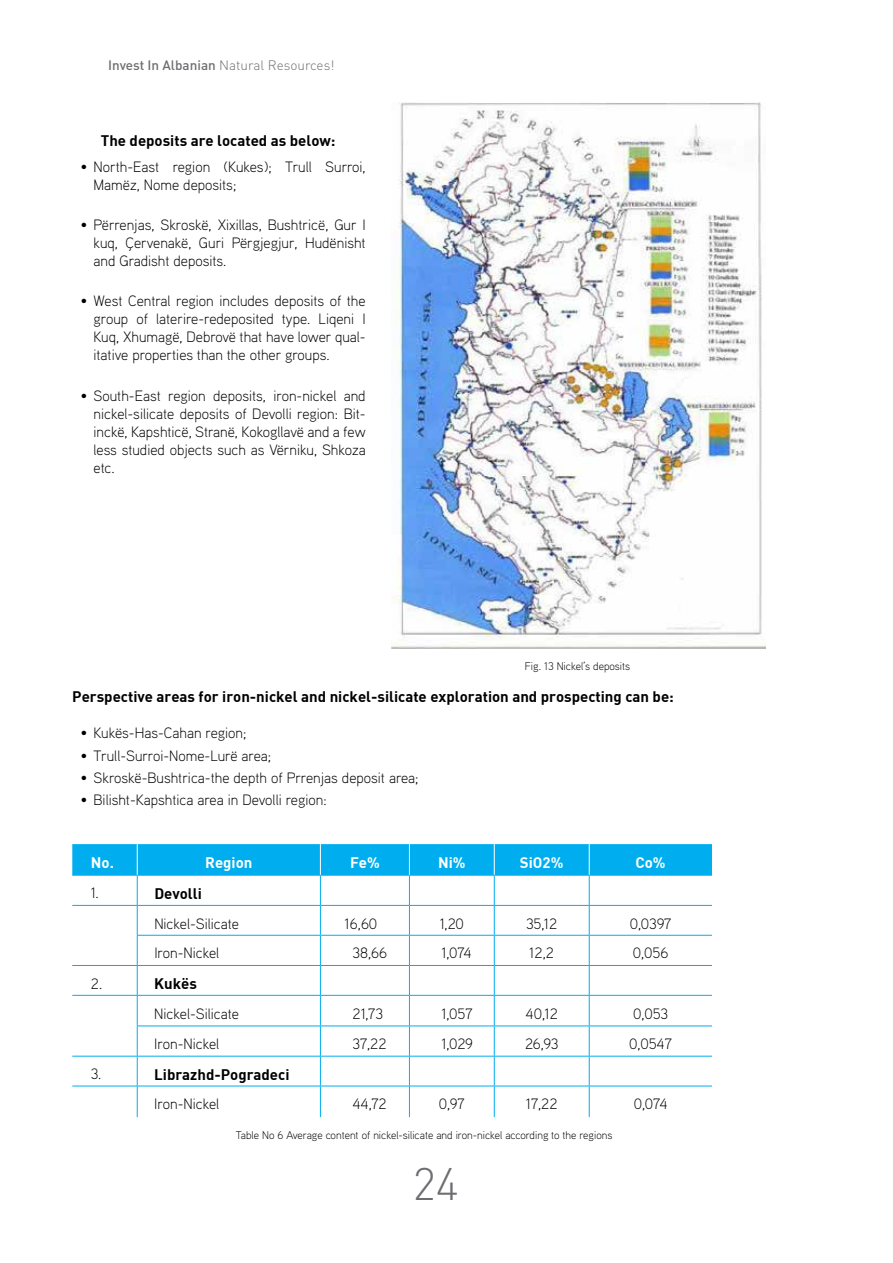
<style>
.page{position:relative;width:893px;height:1263px;background:#fff}
.page>*{position:absolute;margin:0;border:0;box-sizing:border-box;transform-origin:0 0}
.t1{font:300 45px "DIN Pro";color:#6d6e71}
.t2{font:300 15px/18px "Aaux Pro";color:#000;text-align:justify}
.t3{font:15px "DIN Bold";color:#000}
.t4{font:15px "DIN Bold";color:#fff}
.t5{font:300 13.5px "DIN Pro";color:#6d6e71}
.t6{font:300 11.1px "Aaux Pro";color:#000}
.s1{font-weight:500}
</style>
<div class="page">
<img style="left:391px;top:102px;width:374px;height:546px">
<div style="left:72px;top:844px;width:640px;height:31px;background:#00aeef"></div>
<hr style="left:72px;top:875px;width:65px;height:1px;background:#00aeef">
<hr style="left:137px;top:875px;width:183px;height:1px;background:#00aeef">
<hr style="left:137px;top:875px;width:1px;height:30px;background:#00aeef">
<hr style="left:320px;top:875px;width:89px;height:1px;background:#00aeef">
<hr style="left:320px;top:875px;width:1px;height:30px;background:#00aeef">
<hr style="left:409px;top:875px;width:85px;height:1px;background:#00aeef">
<hr style="left:409px;top:875px;width:1px;height:30px;background:#00aeef">
<hr style="left:494px;top:875px;width:95px;height:1px;background:#00aeef">
<hr style="left:494px;top:875px;width:1px;height:30px;background:#00aeef">
<hr style="left:589px;top:875px;width:123px;height:1px;background:#00aeef">
<hr style="left:589px;top:875px;width:1px;height:30px;background:#00aeef">
<hr style="left:72px;top:905px;width:65px;height:1px;background:#00aeef">
<hr style="left:137px;top:905px;width:183px;height:1px;background:#00aeef">
<hr style="left:320px;top:905px;width:89px;height:1px;background:#00aeef">
<hr style="left:409px;top:905px;width:85px;height:1px;background:#00aeef">
<hr style="left:494px;top:905px;width:95px;height:1px;background:#00aeef">
<hr style="left:589px;top:905px;width:123px;height:1px;background:#00aeef">
<hr style="left:137px;top:935px;width:183px;height:1px;background:#00aeef">
<hr style="left:320px;top:935px;width:89px;height:1px;background:#00aeef">
<hr style="left:409px;top:935px;width:85px;height:1px;background:#00aeef">
<hr style="left:494px;top:935px;width:95px;height:1px;background:#00aeef">
<hr style="left:589px;top:935px;width:123px;height:1px;background:#00aeef">
<hr style="left:72px;top:965px;width:65px;height:1px;background:#00aeef">
<hr style="left:137px;top:965px;width:183px;height:1px;background:#00aeef">
<hr style="left:320px;top:965px;width:89px;height:1px;background:#00aeef">
<hr style="left:409px;top:965px;width:85px;height:1px;background:#00aeef">
<hr style="left:494px;top:965px;width:95px;height:1px;background:#00aeef">
<hr style="left:589px;top:965px;width:123px;height:1px;background:#00aeef">
<hr style="left:72px;top:995px;width:65px;height:1px;background:#00aeef">
<hr style="left:137px;top:995px;width:183px;height:1px;background:#00aeef">
<svg style="left:137px;top:906px;width:1px;height:119px"></svg>
<hr style="left:320px;top:995px;width:89px;height:1px;background:#00aeef">
<svg style="left:320px;top:906px;width:1px;height:119px"></svg>
<hr style="left:409px;top:995px;width:85px;height:1px;background:#00aeef">
<svg style="left:409px;top:906px;width:1px;height:119px"></svg>
<hr style="left:494px;top:995px;width:95px;height:1px;background:#00aeef">
<svg style="left:494px;top:906px;width:1px;height:119px"></svg>
<hr style="left:589px;top:995px;width:123px;height:1px;background:#00aeef">
<svg style="left:589px;top:906px;width:1px;height:119px"></svg>
<hr style="left:137px;top:1025px;width:183px;height:1px;background:#00aeef">
<hr style="left:137px;top:1026px;width:1px;height:30px;background:#00aeef">
<hr style="left:320px;top:1025px;width:89px;height:1px;background:#00aeef">
<hr style="left:320px;top:1026px;width:1px;height:30px;background:#00aeef">
<hr style="left:409px;top:1025px;width:85px;height:1px;background:#00aeef">
<hr style="left:409px;top:1026px;width:1px;height:30px;background:#00aeef">
<hr style="left:494px;top:1025px;width:95px;height:1px;background:#00aeef">
<hr style="left:494px;top:1026px;width:1px;height:30px;background:#00aeef">
<hr style="left:589px;top:1025px;width:123px;height:1px;background:#00aeef">
<hr style="left:589px;top:1026px;width:1px;height:30px;background:#00aeef">
<hr style="left:72px;top:1056px;width:65px;height:1px;background:#00aeef">
<hr style="left:137px;top:1056px;width:183px;height:1px;background:#00aeef">
<hr style="left:137px;top:1056px;width:1px;height:30px;background:#00aeef">
<hr style="left:320px;top:1056px;width:89px;height:1px;background:#00aeef">
<hr style="left:320px;top:1056px;width:1px;height:30px;background:#00aeef">
<hr style="left:409px;top:1056px;width:85px;height:1px;background:#00aeef">
<hr style="left:409px;top:1056px;width:1px;height:30px;background:#00aeef">
<hr style="left:494px;top:1056px;width:95px;height:1px;background:#00aeef">
<hr style="left:494px;top:1056px;width:1px;height:30px;background:#00aeef">
<hr style="left:589px;top:1056px;width:123px;height:1px;background:#00aeef">
<hr style="left:589px;top:1056px;width:1px;height:30px;background:#00aeef">
<hr style="left:72px;top:1086px;width:65px;height:1px;background:#00aeef">
<hr style="left:137px;top:1086px;width:183px;height:1px;background:#00aeef">
<hr style="left:137px;top:1086px;width:1px;height:31px;background:#00aeef">
<hr style="left:320px;top:1086px;width:89px;height:1px;background:#00aeef">
<hr style="left:320px;top:1086px;width:1px;height:31px;background:#00aeef">
<hr style="left:409px;top:1086px;width:85px;height:1px;background:#00aeef">
<hr style="left:409px;top:1086px;width:1px;height:31px;background:#00aeef">
<hr style="left:494px;top:1086px;width:95px;height:1px;background:#00aeef">
<hr style="left:494px;top:1086px;width:1px;height:31px;background:#00aeef">
<hr style="left:589px;top:1086px;width:123px;height:1px;background:#00aeef">
<hr style="left:589px;top:1086px;width:1px;height:31px;background:#00aeef">
<hr style="left:137px;top:844px;width:1px;height:31px;background:#fff">
<hr style="left:320px;top:844px;width:1px;height:31px;background:#fff">
<hr style="left:409px;top:844px;width:1px;height:31px;background:#fff">
<hr style="left:494px;top:844px;width:1px;height:31px;background:#fff">
<hr style="left:589px;top:844px;width:1px;height:31px;background:#fff">
<p class="t5" style="left:108px;top:56px;width:228px"><span class="s1">Invest In Albanian</span> Natural Resources!</p>
<p class="t3" style="left:101px;top:131px;width:236px">The deposits are located as below:</p>
<p class="t2" style="left:94px;top:157px;width:274px;text-indent:-13px">• North-East region (Kukes); Trull Surroi,<br>Mamëz, Nome deposits;</p>
<p class="t2" style="left:94px;top:215px;width:274px;text-indent:-13px">• Përrenjas, Skroskë, Xixillas, Bushtricë, Gur I kuq, Çervenakë, Guri Përgjegjur, Hudënisht and Gradisht deposits.</p>
<p class="t2" style="left:94px;top:292px;width:274px;text-indent:-13px">• West Central region includes deposits of the group of laterire-redeposited type. Liqeni I Kuq, Xhumagë, Debrovë that have lower qual&shy;itative properties than the other groups.</p>
<p class="t2" style="left:94px;top:386px;width:274px;text-indent:-13px">• South-East region deposits, iron-nickel and nickel-silicate deposits of Devolli region: Bit&shy;inckë, Kapshticë, Stranë, Kokogllavë and a few less studied objects such as Vërniku, Shkoza etc.</p>
<p class="t6" style="left:525px;top:659px;width:107px">Fig. 13 Nickel’s deposits</p>
<p class="t3" style="left:72px;top:687px;width:603px">Perspective areas for iron-nickel and nickel-silicate exploration and prospecting can be:</p>
<p class="t2" style="left:81px;top:724px;width:167px">• Kukës-Has-Cahan region;</p>
<p class="t2" style="left:81px;top:746px;width:192px">• Trull-Surroi-Nome-Lurë area;</p>
<p class="t2" style="left:81px;top:768px;width:339px">• Skroskë-Bushtrica-the depth of Prrenjas deposit area;</p>
<p class="t2" style="left:81px;top:790px;width:247px">• Bilisht-Kapshtica area in Devolli region:</p>
<p class="t4" style="left:91px;top:853px;width:25px">No.</p>
<p class="t4" style="left:205px;top:853px;width:49px">Region</p>
<p class="t4" style="left:350px;top:853px;width:31px">Fe%</p>
<p class="t4" style="left:438px;top:853px;width:29px">Ni%</p>
<p class="t4" style="left:520px;top:853px;width:45px">SiO2%</p>
<p class="t4" style="left:635px;top:853px;width:32px">Co%</p>
<p class="t2" style="left:91px;top:884px;width:9px">1.</p>
<p class="t3" style="left:154px;top:884px;width:49px">Devolli</p>
<p class="t2" style="left:154px;top:914px;width:86px">Nickel-Silicate</p>
<p class="t2" style="left:345px;top:914px;width:34px">16,60</p>
<p class="t2" style="left:440px;top:914px;width:26px">1,20</p>
<p class="t2" style="left:526px;top:914px;width:33px">35,12</p>
<p class="t2" style="left:630px;top:914px;width:43px">0,0397</p>
<p class="t2" style="left:154px;top:944px;width:66px">Iron-Nickel</p>
<p class="t2" style="left:352px;top:944px;width:36px">38,66</p>
<p class="t2" style="left:441px;top:944px;width:32px">1,074</p>
<p class="t2" style="left:529px;top:944px;width:26px">12,2</p>
<p class="t2" style="left:633px;top:944px;width:37px">0,056</p>
<p class="t2" style="left:91px;top:974px;width:13px">2.</p>
<p class="t3" style="left:154px;top:974px;width:44px">Kukës</p>
<p class="t2" style="left:154px;top:1004px;width:86px">Nickel-Silicate</p>
<p class="t2" style="left:352px;top:1004px;width:32px">21,73</p>
<p class="t2" style="left:441px;top:1004px;width:33px">1,057</p>
<p class="t2" style="left:525px;top:1004px;width:34px">40,12</p>
<p class="t2" style="left:633px;top:1004px;width:36px">0,053</p>
<p class="t2" style="left:154px;top:1034px;width:66px">Iron-Nickel</p>
<p class="t2" style="left:352px;top:1034px;width:36px">37,22</p>
<p class="t2" style="left:441px;top:1034px;width:33px">1,029</p>
<p class="t2" style="left:525px;top:1034px;width:35px">26,93</p>
<p class="t2" style="left:629px;top:1034px;width:44px">0,0547</p>
<p class="t2" style="left:91px;top:1065px;width:12px">3.</p>
<p class="t3" style="left:154px;top:1065px;width:137px">Librazhd-Pogradeci</p>
<p class="t2" style="left:154px;top:1094px;width:66px">Iron-Nickel</p>
<p class="t2" style="left:352px;top:1094px;width:36px">44,72</p>
<p class="t2" style="left:439px;top:1094px;width:27px">0,97</p>
<p class="t2" style="left:526px;top:1094px;width:33px">17,22</p>
<p class="t2" style="left:634px;top:1094px;width:35px">0,074</p>
<p class="t6" style="left:236px;top:1128px;width:378px">Table No 6 Average content of nickel-silicate and iron-nickel according to the regions</p>
<h1 class="t1" style="left:413px;top:1153px;width:48px">24</h1>
</div>
